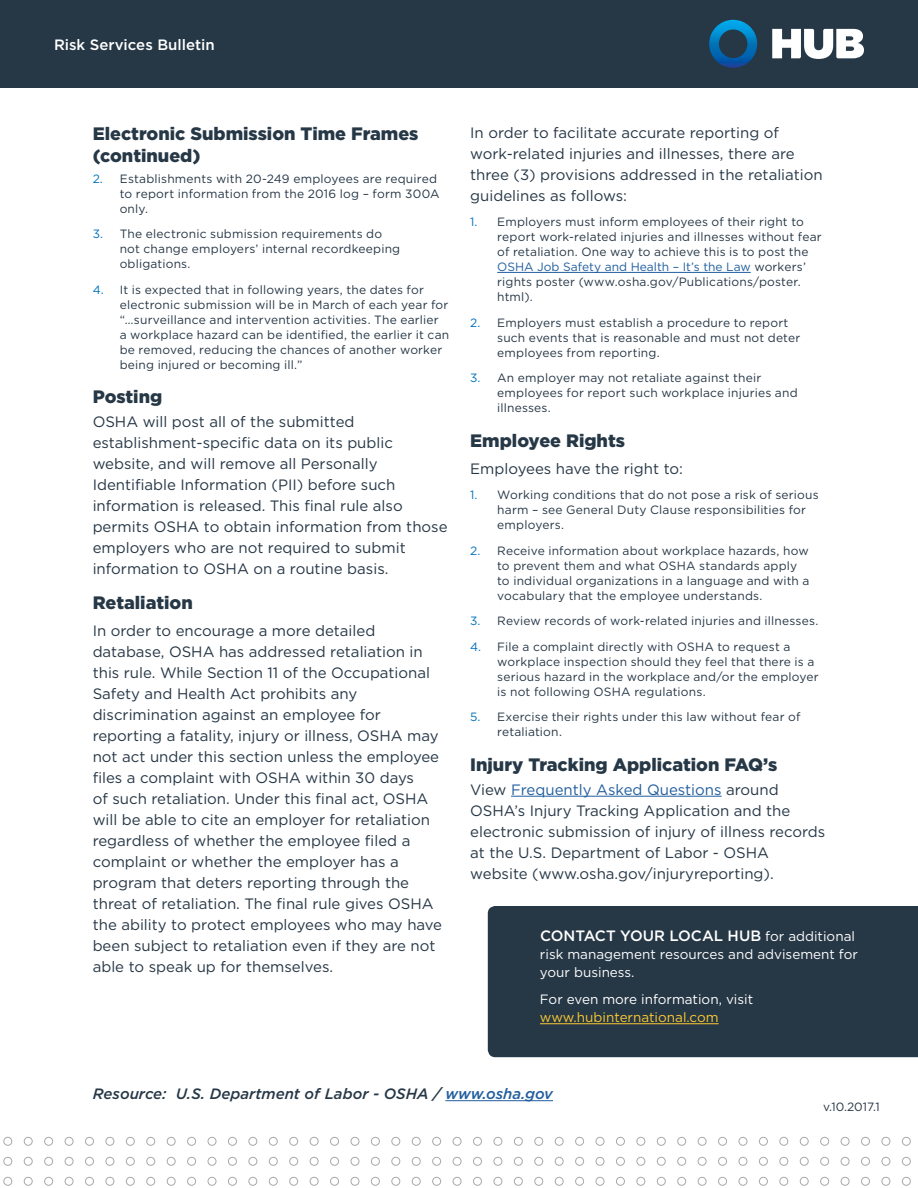
<style>
.page{position:relative;width:918px;height:1188px;background:#fff}
.page>*{position:absolute;margin:0;border:0;box-sizing:border-box;transform-origin:0 0}
.t1{font:900 18px/21.6px "Gotham";color:#263746}
.t2{font:15px/21px "Gotham";color:#263746}
.t3{font:500 15px "Gotham";color:#fff}
.t4{font:italic 500 15px "Gotham";color:#263746}
.t5{font:13.5px/18px "Gotham";color:#fff}
.t6{font:13.5px "Gotham";color:#fcc931}
.t7{font:12px/15px "Gotham";letter-spacing:.015em;color:#263746}
.s1{color:#0072bc}
.s2{color:#215e9e}
.s3{font-weight:400;font-size:13.5px}
</style>
<div class="page">
<hr style="left:497px;top:272px;width:254px;height:1px;background:#215e9e">
<hr style="left:511px;top:796px;width:211px;height:1px;background:#215e9e">
<div style="left:488px;top:906px;width:430px;height:151px;background:#263746"></div>
<hr style="left:540px;top:1023px;width:179px;height:1px;background:#fcc931">
<svg style="left:4px;top:1136px;width:907px;height:50px"></svg>
<div style="left:0;top:0;width:918px;height:88px;background:#263746"></div>
<svg style="left:772px;top:29px;width:92px;height:30px"></svg>
<svg style="left:709px;top:20px;width:48px;height:48px"></svg>
<hr style="left:445px;top:1100px;width:108px;height:1px;background:#215e9e">
<p class="t3" style="left:54px;top:35px;width:162px">Risk Services Bulletin</p>
<h1 class="t1" style="left:93px;top:123px;width:327px">Electronic Submission Time Frames (continued)</h1>
<p class="t7" style="left:120px;top:171px;width:321px;text-indent:-27px"><span class="s1">2.</span> Establishments with 20-249 employees are required to report information from the 2016 log – form 300A only.</p>
<p class="t7" style="left:120px;top:226px;width:282px;text-indent:-27px"><span class="s1">3.</span> The electronic submission requirements do not change employers’ internal recordkeeping obligations.</p>
<p class="t7" style="left:120px;top:282px;width:331px;text-indent:-27px"><span class="s1">4.</span> It is expected that in following years, the dates for electronic submission will be in March of each year for “…surveillance and intervention activities. The earlier<br>a workplace hazard can be identified, the earlier it can be removed, reducing the chances of another worker being injured or becoming ill.”</p>
<h1 class="t1" style="left:93px;top:386px;width:71px">Posting</h1>
<p class="t2" style="left:93px;top:411px;width:356px">OSHA will post all of the submitted establishment-specific data on its public website, and will remove all Personally Identifiable Information (PII) before such information is released. This final rule also permits OSHA to obtain information from those employers who are not required to submit information to OSHA on a routine basis.</p>
<h1 class="t1" style="left:93px;top:591px;width:102px">Retaliation</h1>
<p class="t2" style="left:93px;top:620px;width:351px">In order to encourage a more detailed database, OSHA has addressed retaliation in this rule. While Section 11 of the Occupational Safety and Health Act prohibits any discrimination against an employee for reporting a fatality, injury or illness, OSHA may not act under this section unless the employee files a complaint with OSHA within 30 days<br>of such retaliation. Under this final act, OSHA will be able to cite an employer for retaliation regardless of whether the employee filed a complaint or whether the employer has a program that deters reporting through the threat of retaliation. The final rule gives OSHA the ability to protect employees who may have been subject to retaliation even if they are not able to speak up for themselves.</p>
<p class="t2" style="left:470px;top:122px;width:354px">In order to facilitate accurate reporting of work-related injuries and illnesses, there are three (3) provisions addressed in the retaliation guidelines as follows:</p>
<p class="t7" style="left:497px;top:214px;width:326px;text-indent:-27px"><span class="s1">1.</span> Employers must inform employees of their right to report work-related injuries and illnesses without fear of retaliation. One way to achieve this is to post the <span class="s2">OSHA Job Safety and Health – It’s the Law</span> workers’ rights poster (www.osha.gov/Publications/poster. html).</p>
<p class="t7" style="left:497px;top:315px;width:305px;text-indent:-27px"><span class="s1">2.</span> Employers must establish a procedure to report such events that is reasonable and must not deter employees from reporting.</p>
<p class="t7" style="left:497px;top:370px;width:302px;text-indent:-27px"><span class="s1">3.</span> An employer may not retaliate against their employees for report such workplace injuries and illnesses.</p>
<h1 class="t1" style="left:470px;top:429px;width:156px">Employee Rights</h1>
<p class="t2" style="left:470px;top:458px;width:214px">Employees have the right to:</p>
<p class="t7" style="left:497px;top:487px;width:323px;text-indent:-27px"><span class="s1">1.</span> Working conditions that do not pose a risk of serious harm – see General Duty Clause responsibilities for employers.</p>
<p class="t7" style="left:497px;top:543px;width:314px;text-indent:-27px"><span class="s1">2.</span> Receive information about workplace hazards, how to prevent them and what OSHA standards apply to individual organizations in a language and with a vocabulary that the employee understands.</p>
<p class="t7" style="left:470px;top:613px;width:350px"><span class="s1">3.</span> Review records of work-related injuries and illnesses.</p>
<p class="t7" style="left:497px;top:639px;width:323px;text-indent:-27px"><span class="s1">4.</span> File a complaint directly with OSHA to request a workplace inspection should they feel that there is a serious hazard in the workplace and/or the employer is not following OSHA regulations.</p>
<p class="t7" style="left:497px;top:709px;width:305px;text-indent:-27px"><span class="s1">5.</span> Exercise their rights under this law without fear of retaliation.</p>
<h1 class="t1" style="left:470px;top:753px;width:309px">Injury Tracking Application FAQ’s</h1>
<p class="t2" style="left:470px;top:779px;width:357px">View <span class="s2">Frequently Asked Questions</span> around OSHA’s Injury Tracking Application and the electronic submission of injury of illness records at the U.S. Department of Labor - OSHA website (www.osha.gov/injuryreporting).</p>
<p class="t3" style="left:540px;top:926px;width:317px">CONTACT YOUR LOCAL HUB <span class="s3">for additional</span></p>
<p class="t5" style="left:540px;top:945px;width:320px">risk management resources and advisement for your business.</p>
<p class="t5" style="left:540px;top:990px;width:215px">For even more information, visit</p>
<p class="t6" style="left:540px;top:1009px;width:180px">www.hubinternational.com</p>
<p class="t4" style="left:93px;top:1084px;width:462px">Resource: U.S. Department of Labor - OSHA / <span class="s2">www.osha.gov</span></p>
<p class="t7" style="left:823px;top:1099px;width:58px">v.10.2017.1</p>
</div>
